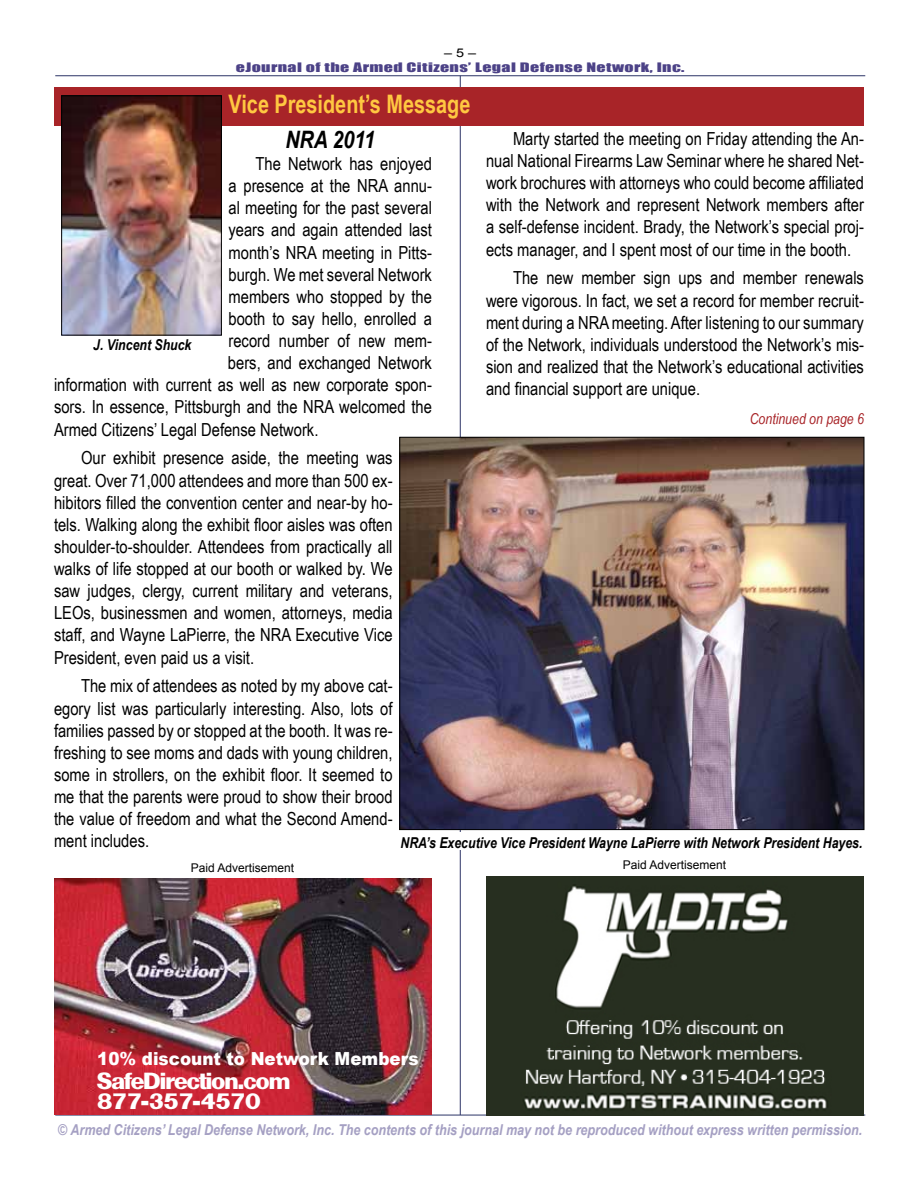
<style>
.page{position:relative;width:918px;height:1188px;background:#fff}
.page>*{position:absolute;margin:0;border:0;box-sizing:border-box;transform-origin:0 0}
.t1{font:700 25.5px "Arial Narrow";color:#ffc841;scale:.95 1}
.t2{font:italic 700 24px "Arial Narrow";color:#000}
.t3{font:20.4px/19.5px "OPTI Swiss No Four";letter-spacing:-.05em;color:#fff}
.t4{font:18px/22px "Arial Narrow";color:#000;text-align:justify}
.t5{font:900 18px "Arial";color:#fff;scale:.93 1}
.t6{font:italic 700 15px "Arial Narrow";color:#a5a0c3}
.t7{font:italic 700 15px "Arial Narrow";color:#000}
.t8{font:italic 15px "Arial Narrow";color:#a82428}
.t9{font:12px "Impact";letter-spacing:.02em;color:#4c4287;scale:1.5 1}
.t10{font:12px "Arial";color:#000}
.t11{font:12px "Arial";color:#000;scale:1.2 1}
</style>
<div class="page">
<hr style="left:55px;top:1115px;width:810px;height:1px;background:#2c3466">
<hr style="left:460px;top:76px;width:1px;height:1039px;background:#2c3466">
<hr style="left:55px;top:75px;width:810px;height:1px;background:#2c3466">
<img style="left:54px;top:879px;width:378px;height:236px">
<div style="left:54px;top:88px;width:810px;height:38px;background:#a82428"></div>
<img style="left:63px;top:97px;width:157px;height:237px">
<div style="left:61px;top:95px;width:161px;height:241px;border:1px solid #000"></div>
<img style="left:486px;top:876px;width:378px;height:239px">
<img style="left:401px;top:439px;width:461px;height:389px">
<div style="left:399px;top:832px;width:465px;height:18px;background:#fff"></div>
<p class="t11" style="left:444px;top:47px;width:28px">– 5 –</p>
<p class="t9" style="left:236px;top:57px;width:301px">eJournal of the Armed Citizens’ Legal Defense Network, Inc.</p>
<h1 class="t1" style="left:229px;top:85px;width:256px">Vice President’s Message</h1>
<h2 class="t2" style="left:285px;top:121px;width:91px">NRA 2011</h2>
<p class="t4" style="left:256px;top:152px;width:178px">The Network has enjoyed</p>
<p class="t4" style="left:229px;top:174px;width:205px">a presence at the NRA annu-</p>
<p class="t4" style="left:229px;top:196px;width:205px">al meeting for the past several</p>
<p class="t4" style="left:229px;top:218px;width:205px">years and again attended last</p>
<p class="t4" style="left:229px;top:241px;width:205px">month’s NRA meeting in Pitts-</p>
<p class="t4" style="left:229px;top:263px;width:205px">burgh. We met several Network</p>
<p class="t4" style="left:229px;top:285px;width:205px">members who stopped by the</p>
<p class="t4" style="left:229px;top:307px;width:205px">booth to say hello, enrolled a</p>
<p class="t4" style="left:229px;top:329px;width:205px">record number of new mem-</p>
<p class="t4" style="left:228px;top:351px;width:205px">bers, and exchanged Network</p>
<p class="t4" style="left:54px;top:373px;width:379px">information with current as well as new corporate spon-</p>
<p class="t4" style="left:54px;top:395px;width:379px">sors. In essence, Pittsburgh and the NRA welcomed the</p>
<p class="t4" style="left:54px;top:418px;width:266px">Armed Citizens’ Legal Defense Network.</p>
<p class="t4" style="left:54px;top:446px;width:340px;text-indent:27px">Our exhibit presence aside, the meeting was great. Over 71,000 attendees and more than 500 ex&shy;hibitors filled the convention center and near-by ho&shy;tels. Walking along the exhibit floor aisles was often shoulder-to-shoulder. Attendees from practically all walks of life stopped at our booth or walked by. We saw judges, clergy, current military and veterans, LEOs, businessmen and women, attorneys, media staff, and Wayne LaPierre, the NRA Executive Vice President, even paid us a visit.</p>
<p class="t4" style="left:54px;top:674px;width:340px;text-indent:27px">The mix of attendees as noted by my above cat&shy;egory list was particularly interesting. Also, lots of families passed by or stopped at the booth. It was re&shy;freshing to see moms and dads with young children, some in strollers, on the exhibit floor. It seemed to me that the parents were proud to show their brood the value of freedom and what the Second Amend&shy;ment includes.</p>
<p class="t4" style="left:486px;top:127px;width:380px;text-indent:27px">Marty started the meeting on Friday attending the An&shy;nual National Firearms Law Seminar where he shared Net&shy;work brochures with attorneys who could become affiliated with the Network and represent Network members after a self-defense incident. Brady, the Network’s special proj&shy;ects manager, and I spent most of our time in the booth.</p>
<p class="t4" style="left:486px;top:266px;width:380px;text-indent:27px">The new member sign ups and member renewals were vigorous. In fact, we set a record for member recruit&shy;ment during a NRA meeting. After listening to our summary of the Network, individuals understood the Network’s mis&shy;sion and realized that the Network’s educational activities and financial support are unique.</p>
<p class="t8" style="left:750px;top:408px;width:116px">Continued on page 6</p>
<p class="t7" style="left:93px;top:333px;width:100px">J. Vincent Shuck</p>
<p class="t7" style="left:401px;top:831px;width:463px">NRA’s Executive Vice President Wayne LaPierre with Network President Hayes.</p>
<p class="t10" style="left:191px;top:861px;width:105px">Paid Advertisement</p>
<p class="t5" style="left:97px;top:1046px;width:347px">10% discount to Network Members</p>
<p class="t3" style="left:97px;top:1070px;width:195px">SafeDirection.com<br>877-357-4570</p>
<p class="t10" style="left:623px;top:858px;width:105px">Paid Advertisement</p>
<p class="t6" style="left:58px;top:1119px;width:806px">© Armed Citizens’ Legal Defense Network, Inc. The contents of this journal may not be reproduced without express written permission.</p>
</div>
